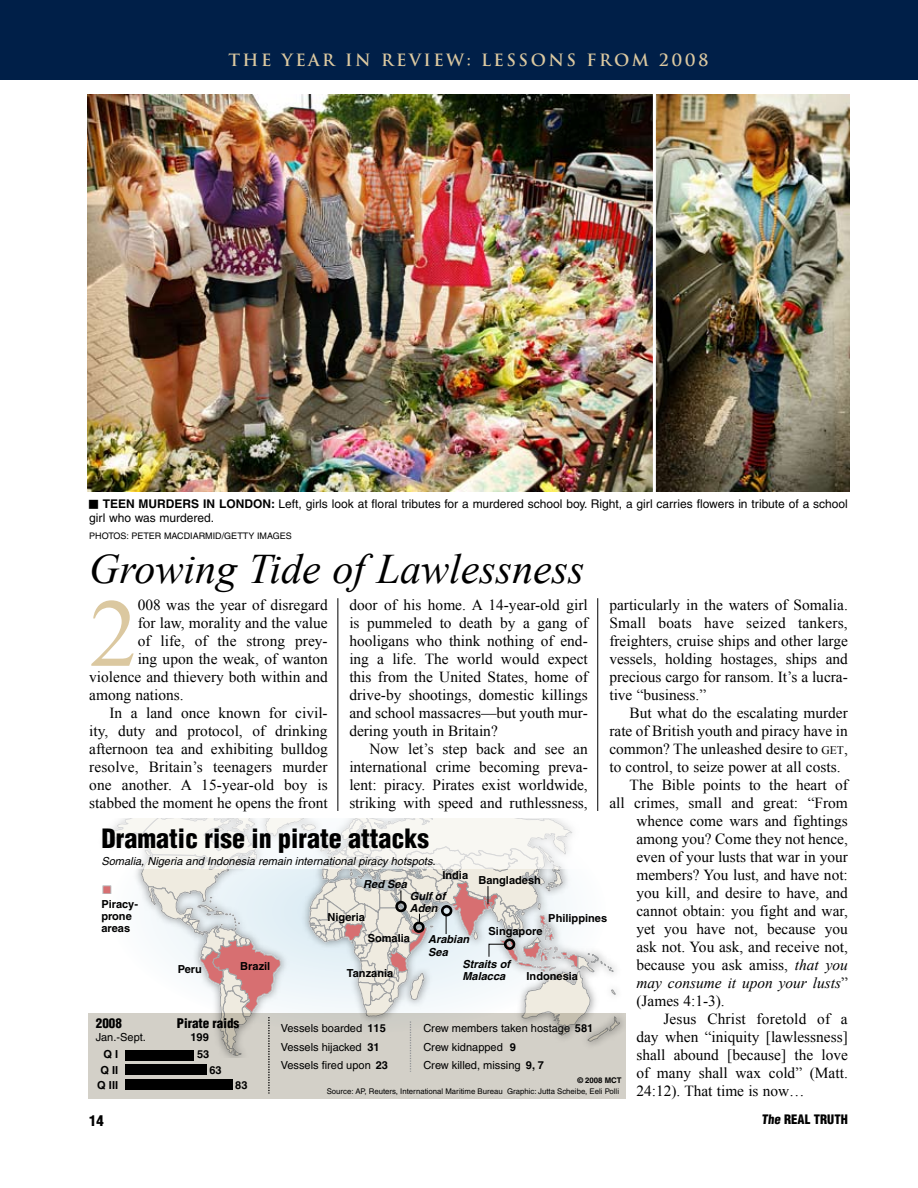
<style>
.page{position:relative;width:918px;height:1188px;background:#fff}
.page>*{position:absolute;margin:0;border:0;box-sizing:border-box;transform-origin:0 0}
.t1{font:96.9px "Times New Roman";color:#dbc8a0}
.t2{font:italic 42px "Times New Roman";color:#000}
.t3{font:900 condensed 25.95px "Helvetica";color:#000}
.t4{font:700 16.5px "Trajan";letter-spacing:.15em;color:#dbc8a0}
.t5{font:15.3px/18px "Times New Roman";color:#000;text-align:justify}
.t6{font:italic 15.3px "Times New Roman";color:#000}
.t7{font:900 condensed 14.7px "Helvetica";color:#000}
.t8{font:900 condensed 13.05px "Helvetica";color:#000}
.t9{font:900 condensed 12.75px "Helvetica";color:#000}
.t10{font:12px "Helvetica";color:#000}
.t11{font:700 12px "Helvetica";color:#000}
.t12{font:700 11.1px/12.3px "Helvetica";color:#000}
.t13{font:11.1px/18.5px "Helvetica";color:#000}
.t14{font:italic 11.1px "Helvetica";color:#000}
.t15{font:italic 700 11.1px/12.3px "Helvetica";color:#000}
.t16{font:9px "Helvetica";color:#000}
.t17{font:7.8px "Helvetica";color:#000}
.t18{font:700 7.8px "Helvetica";color:#000}
.s1{font-weight:700}
.s2{font-size:11.55px}
.s3{font-style:italic}
.s4{font-style:normal}
</style>
<div class="page">
<div style="left:0;top:0;width:918px;height:79px;background:#001f48"></div>
<div style="left:88px;top:1013px;width:538px;height:85px;background:#d3d0c8"></div>
<svg style="left:103px;top:819px;width:517px;height:275px"></svg>
<div style="left:125px;top:1051px;width:69px;height:10px;background:#000"></div>
<div style="left:125px;top:1065px;width:82px;height:10px;background:#000"></div>
<div style="left:125px;top:1079px;width:108px;height:10px;background:#000"></div>
<img style="left:88px;top:94px;width:761px;height:398px">
<hr style="left:338px;top:598px;width:1px;height:213px;background:#000">
<hr style="left:597px;top:598px;width:1px;height:213px;background:#000">
<hr style="left:653px;top:86px;width:3px;height:408px;background:#fff">
<p class="t4" style="left:228px;top:50px;width:482px">THE YEAR IN REVIEW: LESSONS FROM 2008</p>
<p class="t11" style="left:103px;top:497px;width:16px">Teen</p>
<p class="t11" style="left:139px;top:497px;width:20px">Murders</p>
<p class="t11" style="left:203px;top:497px;width:33px">in London</p>
<p class="t10" style="left:271px;top:497px;width:578px"><span class="s1">:</span> Left, girls look at floral tributes for a murdered school boy. Right, a girl carries flowers in tribute of a school</p>
<p class="t10" style="left:89px;top:511px;width:126px">girl who was murdered.</p>
<p class="t16" style="left:89px;top:530px;width:155px">Photos: Peter Macd iarmid/Getty</p>
<p class="t16" style="left:257px;top:530px;width:35px">I mages</p>
<h2 class="t2" style="left:89px;top:540px;width:497px">Growing Tide of Lawlessness</h2>
<h1 class="t1" style="left:89px;top:568px;width:50px">2</h1>
<p class="t5" style="left:138px;top:596px;width:192px">008 was the year of disregard</p>
<p class="t5" style="left:349px;top:596px;width:240px">door of his home. A 14-year-old girl is pummeled to death by a gang of hooligans who think nothing of end&shy;ing a life. The world would expect this from the United States, home of drive-by shootings, domestic killings and school massacres—but youth mur&shy;dering youth in Britain?</p>
<p class="t5" style="left:349px;top:740px;width:240px;text-indent:20px">Now let’s step back and see an international crime becoming preva&shy;lent: piracy. Pirates exist worldwide, striking with speed and ruthlessness,</p>
<p class="t5" style="left:609px;top:596px;width:240px">particularly in the waters of Somalia.<br>Small boats have seized tankers, freighters, cruise ships and other large vessels, holding hostages, ships and precious cargo for ransom. It’s a lucra&shy;tive “business.”</p>
<p class="t5" style="left:630px;top:704px;width:220px">But what do the escalating murder</p>
<p class="t5" style="left:609px;top:722px;width:240px">rate of British youth and piracy have in</p>
<p class="t5" style="left:609px;top:740px;width:240px">common? The unleashed desire to <span class="s2">get</span>,</p>
<p class="t5" style="left:609px;top:758px;width:233px">to control, to seize power at all costs.</p>
<p class="t5" style="left:630px;top:776px;width:220px">The Bible points to the heart of</p>
<p class="t5" style="left:609px;top:794px;width:240px">all crimes, small and great: “From</p>
<p class="t5" style="left:636px;top:812px;width:213px">whence come wars and fightings</p>
<p class="t5" style="left:636px;top:830px;width:213px">among you? Come they not hence,</p>
<p class="t5" style="left:636px;top:848px;width:213px">even of your lusts that war in your</p>
<p class="t5" style="left:636px;top:866px;width:213px">members? You lust, and have not:</p>
<p class="t5" style="left:636px;top:884px;width:213px">you kill, and desire to have, and</p>
<p class="t5" style="left:636px;top:902px;width:213px">cannot obtain: you fight and war,</p>
<p class="t5" style="left:636px;top:920px;width:213px">yet you have not, because you</p>
<p class="t5" style="left:636px;top:938px;width:213px">ask not. You ask, and receive not,</p>
<p class="t5" style="left:636px;top:956px;width:213px">because you ask amiss, <span class="s3">that you</span></p>
<p class="t6" style="left:636px;top:972px;width:213px">may consume it upon your lusts<span class="s4">”</span></p>
<p class="t5" style="left:636px;top:992px;width:90px">(James 4:1-3).</p>
<p class="t5" style="left:663px;top:1010px;width:186px">Jesus Christ foretold of a</p>
<p class="t5" style="left:636px;top:1028px;width:213px">day when “iniquity [lawlessness]</p>
<p class="t5" style="left:636px;top:1046px;width:213px">shall abound [because] the love</p>
<p class="t5" style="left:636px;top:1064px;width:213px">of many shall wax cold” (Matt.</p>
<p class="t5" style="left:636px;top:1082px;width:170px">24:12). That time is now…</p>
<p class="t5" style="left:138px;top:614px;width:192px">for law, morality and the value</p>
<p class="t5" style="left:138px;top:632px;width:192px">of life, of the strong prey-</p>
<p class="t5" style="left:138px;top:650px;width:192px">ing upon the weak, of wanton</p>
<p class="t5" style="left:89px;top:668px;width:240px">violence and thievery both within and</p>
<p class="t5" style="left:89px;top:686px;width:96px">among nations.</p>
<p class="t5" style="left:109px;top:704px;width:220px">In a land once known for civil-</p>
<p class="t5" style="left:89px;top:722px;width:240px">ity, duty and protocol, of drinking</p>
<p class="t5" style="left:89px;top:740px;width:240px">afternoon tea and exhibiting bulldog</p>
<p class="t5" style="left:89px;top:758px;width:240px">resolve, Britain’s teenagers murder</p>
<p class="t5" style="left:89px;top:776px;width:240px">one another. A 15-year-old boy is</p>
<p class="t5" style="left:89px;top:794px;width:240px">stabbed the moment he opens the front</p>
<h3 class="t3" style="left:101px;top:822px;width:329px">Dramatic rise in pirate attacks</h3>
<p class="t14" style="left:101px;top:854px;width:336px">Somalia, Nigeria and Indonesia remain international piracy hotspots.</p>
<p class="t12" style="left:442px;top:868px;width:27px">India</p>
<p class="t12" style="left:478px;top:874px;width:64px">Bangladesh</p>
<p class="t15" style="left:363px;top:878px;width:45px">Red Sea</p>
<p class="t15" style="left:410px;top:889px;width:37px">Gulf of<br>Aden</p>
<p class="t12" style="left:101px;top:898px;width:38px">Piracy&shy;prone areas</p>
<p class="t12" style="left:328px;top:910px;width:39px">Nigeria</p>
<p class="t12" style="left:548px;top:911px;width:60px">Philippines</p>
<p class="t12" style="left:489px;top:924px;width:56px">Singapore</p>
<p class="t15" style="left:462px;top:957px;width:49px">Straits of<br>Malacca</p>
<p class="t12" style="left:368px;top:931px;width:44px">Somalia</p>
<p class="t15" style="left:428px;top:933px;width:43px">Arabian<br>Sea</p>
<p class="t12" style="left:178px;top:963px;width:26px">Peru</p>
<p class="t12" style="left:240px;top:960px;width:32px">Brazil</p>
<p class="t12" style="left:347px;top:967px;width:48px">Tanzania</p>
<p class="t12" style="left:527px;top:970px;width:53px">Indonesia</p>
<p class="t8" style="left:96px;top:1015px;width:27px">2008</p>
<p class="t8" style="left:177px;top:1015px;width:64px">Pirate raids</p>
<p class="t12" style="left:101px;top:1046px;width:19px;line-height:15.9px">Q I<br>Q II</p>
<p class="t12" style="left:97px;top:1079px;width:22px">Q III</p>
<p class="t13" style="left:281px;top:1019px;width:109px">Vessels boarded<br>Vessels hijacked<br>Vessels fired upon <span class="s1">23</span></p>
<p class="t13" style="left:423px;top:1019px;width:171px">Crew members taken hostage <span class="s1">581<br></span>Crew kidnapped<br>Crew killed, missing</p>
<p class="t12" style="left:367px;top:1022px;width:20px">115</p>
<p class="t13" style="left:96px;top:1028px;width:52px">Jan.-Sept.</p>
<p class="t12" style="left:190px;top:1029px;width:20px;line-height:17.1px;text-align:center">199<br>53</p>
<p class="t12" style="left:367px;top:1040px;width:14px">31</p>
<p class="t12" style="left:510px;top:1040px;width:8px">9</p>
<p class="t12" style="left:526px;top:1059px;width:19px">9, 7</p>
<p class="t12" style="left:209px;top:1064px;width:14px">63</p>
<p class="t18" style="left:577px;top:1075px;width:46px">© 2008 MCT</p>
<p class="t17" style="left:327px;top:1086px;width:294px">Source: AP, Reuters, International Maritime Bureau Graphic: Jutta Scheibe, Eeli Polli</p>
<p class="t12" style="left:235px;top:1079px;width:14px">83</p>
<p class="t7" style="left:89px;top:1111px;width:8px">14</p>
<p class="t9" style="left:762px;top:1112px;width:88px">The real truth</p>
</div>
